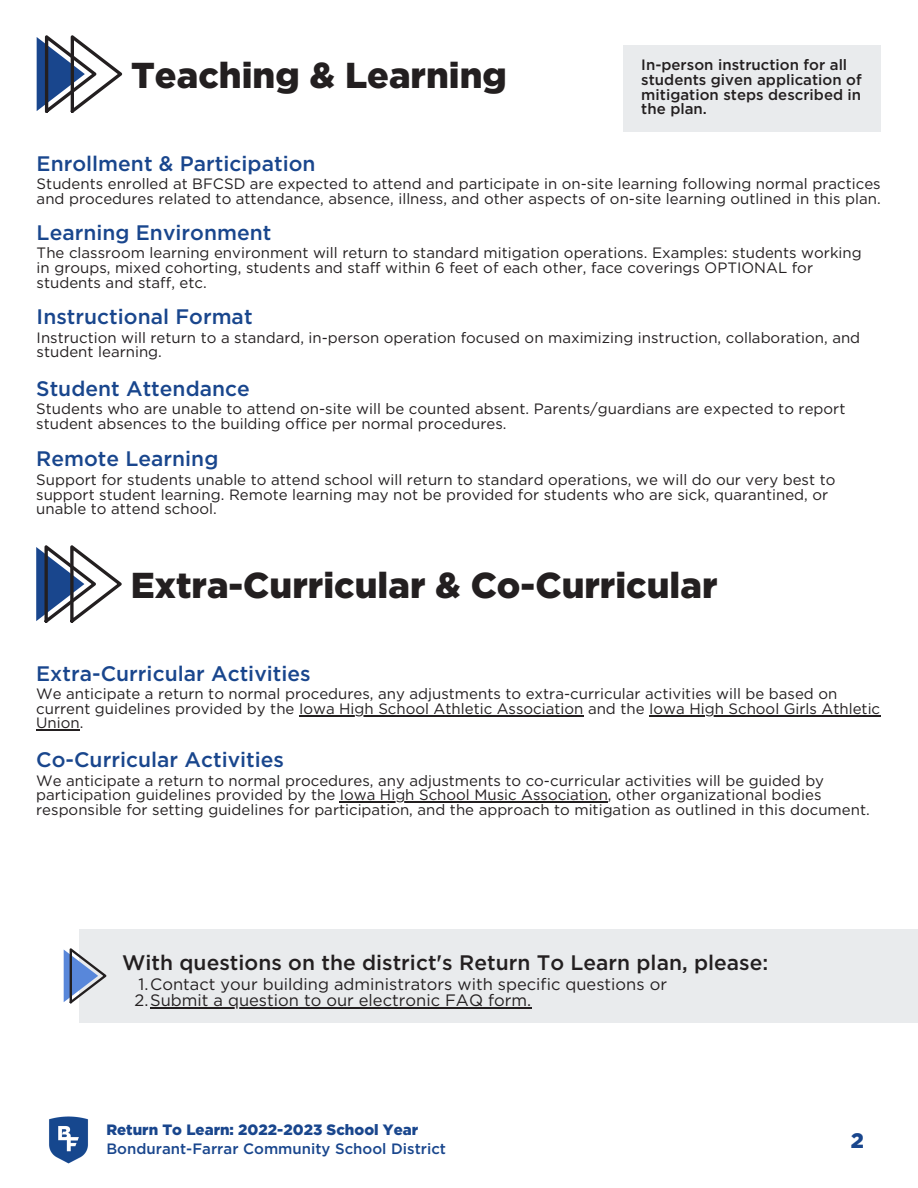
<style>
.page{position:relative;width:918px;height:1188px;background:#fff}
.page>*{position:absolute;margin:0;border:0;box-sizing:border-box;transform-origin:0 0}
.t1{font:900 36px "Gotham";color:#231f20}
.t2{font:500 21px "Gotham";color:#19468d}
.t3{font:500 21px "Gotham";color:#231f20}
.t4{font:900 21px "Gotham";color:#19468d}
.t5{font:16.5px/15.8px "Gotham";color:#231f20}
.t6{font:15px/14.7px "Gotham";color:#231f20}
.t7{font:500 15px/14.7px "Gotham";color:#231f20}
.t8{font:500 15px "Gotham";color:#19468d}
.t9{font:900 15px "Gotham";color:#19468d}
</style>
<div class="page">
<div style="left:623px;top:46px;width:258px;height:86px;background:#e9ebed"></div>
<svg style="left:37px;top:35px;width:85px;height:78px"></svg>
<img style="left:49px;top:1116px;width:39px;height:48px">
<svg style="left:36px;top:545px;width:86px;height:78px"></svg>
<hr style="left:299px;top:715px;width:285px;height:1px;background:#231f20">
<hr style="left:649px;top:715px;width:231px;height:1px;background:#231f20">
<hr style="left:36px;top:730px;width:44px;height:1px;background:#231f20">
<hr style="left:340px;top:801px;width:268px;height:2px;background:#231f20">
<div style="left:79px;top:929px;width:839px;height:93px;background:#e9ebed"></div>
<svg style="left:64px;top:948px;width:42px;height:55px"></svg>
<hr style="left:150px;top:1007px;width:381px;height:1px;background:#231f20">
<h1 class="t1" style="left:131px;top:54px;width:377px">Teaching &amp; Learning</h1>
<h2 class="t2" style="left:37px;top:151px;width:280px">Enrollment &amp; Participation</h2>
<p class="t7" style="left:641px;top:57px;width:222px">In-person instruction for all students given application of mitigation steps described in the plan.</p>
<p class="t6" style="left:37px;top:176px;width:846px">Students enrolled at BFCSD are expected to attend and participate in on-site learning following normal practices and procedures related to attendance, absence, illness, and other aspects of on-site learning outlined in this plan.</p>
<h2 class="t2" style="left:37px;top:220px;width:236px">Learning Environment</h2>
<p class="t6" style="left:37px;top:245px;width:827px">The classroom learning environment will return to standard mitigation operations. Examples: students working in groups, mixed cohorting, students and staff within 6 feet of each other, face coverings OPTIONAL for students and staff, etc.</p>
<h2 class="t2" style="left:37px;top:305px;width:217px">Instructional Format</h2>
<p class="t6" style="left:37px;top:330px;width:825px">Instruction will return to a standard, in-person operation focused on maximizing instruction, collaboration, and student learning.</p>
<h2 class="t2" style="left:36px;top:376px;width:215px">Student Attendance</h2>
<p class="t6" style="left:36px;top:401px;width:811px">Students who are unable to attend on-site will be counted absent. Parents/guardians are expected to report student absences to the building office per normal procedures.</p>
<h2 class="t2" style="left:36px;top:447px;width:184px">Remote Learning</h2>
<p class="t6" style="left:36px;top:472px;width:801px">Support for students unable to attend school will return to standard operations, we will do our very best to support student learning. Remote learning may not be provided for students who are sick, quarantined, or unable to attend school.</p>
<h1 class="t1" style="left:131px;top:564px;width:588px">Extra-Curricular &amp; Co-Curricular</h1>
<h2 class="t2" style="left:36px;top:661px;width:276px">Extra-Curricular Activities</h2>
<p class="t6" style="left:36px;top:686px;width:845px">We anticipate a return to normal procedures, any adjustments to extra-curricular activities will be based on current guidelines provided by the Iowa High School Athletic Association and the Iowa High School Girls Athletic<br>Union.</p>
<h2 class="t2" style="left:36px;top:748px;width:249px">Co-Curricular Activities</h2>
<p class="t6" style="left:36px;top:773px;width:835px">We anticipate a return to normal procedures, any adjustments to co-curricular activities will be guided by participation guidelines provided by the Iowa High School Music Association, other organizational bodies responsible for setting guidelines for participation, and the approach to mitigation as outlined in this document.</p>
<h2 class="t3" style="left:122px;top:951px;width:648px">With questions on the district's Return To Learn plan, please:</h2>
<p class="t5" style="left:135px;top:976px;width:534px">1.Contact your building administrators with specific questions or<br>2.Submit a question to our electronic FAQ form.</p>
<p class="t9" style="left:106px;top:1121px;width:313px">Return To Learn: 2022-2023 School Year</p>
<p class="t8" style="left:106px;top:1140px;width:341px">Bondurant-Farrar Community School District</p>
<h2 class="t4" style="left:851px;top:1128px;width:15px">2</h2>
</div>
